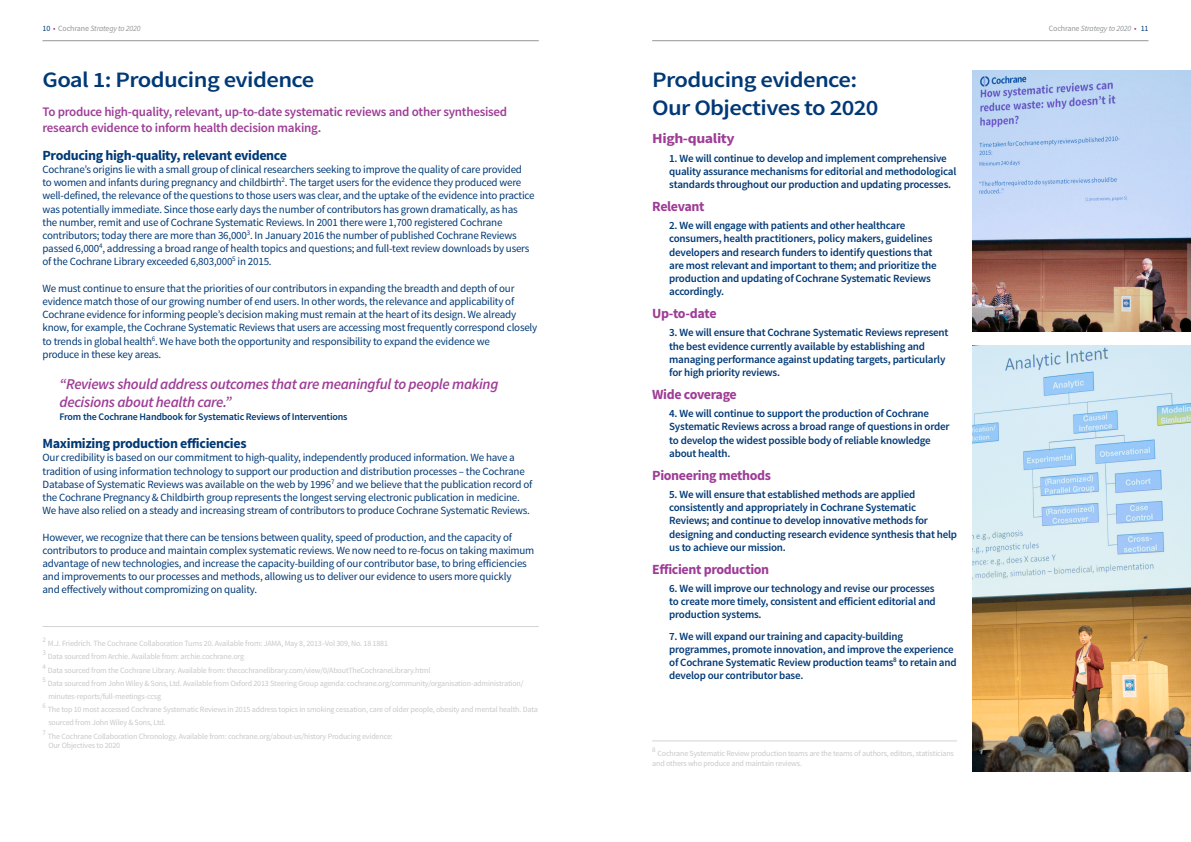
<style>
.page{position:relative;width:1191px;height:842px;background:#fff}
.page>*{position:absolute;margin:0;border:0;box-sizing:border-box;transform-origin:0 0}
.t1{font:600 22px/28px "Source Sans Pro";letter-spacing:-.025em;color:#003976;scale:1.12 1}
.t2{font:italic 600 15px/18px "Source Sans Pro";letter-spacing:-.02em;color:#9e3d96}
.t3{font:700 14px "Source Sans Pro";letter-spacing:-.025em;color:#003976}
.t4{font:700 14px "Source Sans Pro";letter-spacing:-.025em;color:#9e3d96}
.t5{font:700 14px "Source Sans Pro";letter-spacing:-.025em;color:#9e3d96;scale:1.12 1}
.t6{font:600 13px/15.6px "Source Sans Pro";letter-spacing:-.02em;color:#9e3d96}
.t7{font:11px/13.2px "Source Sans Pro";letter-spacing:-.02em;color:#003976}
.t8{font:600 11px/13.2px "Source Sans Pro";letter-spacing:-.02em;color:#003976}
.t9{font:600 10px "Source Sans Pro";letter-spacing:-.02em;color:#003976}
.t10{font:8px/13.2px "Source Sans Pro";letter-spacing:-.02em;color:#c7c8ca}
.t11{font:italic 8px "Source Sans Pro";letter-spacing:-.02em;color:#939598}
.t12{font:7px "Source Sans Pro";color:#c7c8ca}
.s1{font-style:normal;color:#003976}
.s2{font-style:normal;color:#9e3d96}
.s3{font-style:normal}
</style>
<div class="page">
<hr style="left:43px;top:41px;width:496px;height:1px;background:#939598">
<hr style="left:652px;top:41px;width:496px;height:1px;background:#939598">
<hr style="left:43px;top:626px;width:496px;height:1px;background:#c7c8ca">
<hr style="left:652px;top:740px;width:305px;height:1px;background:#c7c8ca">
<img style="left:972px;top:346px;width:219px;height:425px">
<img style="left:972px;top:71px;width:219px;height:261px">
<p class="t11" style="left:43px;top:23px;width:100px"><span class="s1">10</span> <span class="s2">•</span> <span class="s3">Cochrane</span> Strategy to 2020</p>
<p class="t11" style="left:1048px;top:23px;width:101px"><span class="s3">Cochrane</span> Strategy to 2020 <span class="s2">•</span> <span class="s1">11</span></p>
<h1 class="t1" style="left:43px;top:67px;width:244px">Goal 1: Producing evidence</h1>
<p class="t6" style="left:43px;top:104px;width:466px">To produce high-quality, relevant, up-to-date systematic reviews and other synthesised research evidence to inform health decision making.</p>
<p class="t3" style="left:43px;top:146px;width:246px">Producing high-quality, relevant evidence</p>
<p class="t7" style="left:43px;top:163px;width:493px">Cochrane’s origins lie with a small group of clinical researchers seeking to improve the quality of care provided<br>to women and infants during pregnancy and childbirth<sup>2</sup>. The target users for the evidence they produced were well-defined, the relevance of the questions to those users was clear, and the uptake of the evidence into practice was potentially immediate. Since those early days the number of contributors has grown dramatically, as has the number, remit and use of Cochrane Systematic Reviews. In 2001 there were 1,700 registered Cochrane contributors; today there are more than 36,000<sup>3</sup>. In January 2016 the number of published Cochrane Reviews passed 6,000<sup>4</sup>, addressing a broad range of health topics and questions; and full-text review downloads by users of the Cochrane Library exceeded 6,803,000<sup>5</sup> in 2015.</p>
<p class="t7" style="left:43px;top:282px;width:496px">We must continue to ensure that the priorities of our contributors in expanding the breadth and depth of our evidence match those of our growing number of end users. In other words, the relevance and applicability of Cochrane evidence for informing people’s decision making must remain at the heart of its design. We already know, for example, the Cochrane Systematic Reviews that users are accessing most frequently correspond closely to trends in global health<sup>6</sup>. We have both the opportunity and responsibility to expand the evidence we<br>produce in these key areas.</p>
<h2 class="t2" style="left:60px;top:375px;width:440px">“Reviews should address outcomes that are meaningful to people making decisions about health care.”</h2>
<p class="t9" style="left:60px;top:411px;width:289px">From the Cochrane Handbook for Systematic Reviews of Interventions</p>
<p class="t3" style="left:43px;top:435px;width:205px">Maximizing production efficiencies</p>
<p class="t7" style="left:43px;top:451px;width:491px">Our credibility is based on our commitment to high-quality, independently produced information. We have a tradition of using information technology to support our production and distribution processes – the Cochrane Database of Systematic Reviews was available on the web by 1996<sup>7</sup> and we believe that the publication record of the Cochrane Pregnancy &amp; Childbirth group represents the longest serving electronic publication in medicine.<br>We have also relied on a steady and increasing stream of contributors to produce Cochrane Systematic Reviews.</p>
<p class="t7" style="left:43px;top:531px;width:493px">However, we recognize that there can be tensions between quality, speed of production, and the capacity of contributors to produce and maintain complex systematic reviews. We now need to re-focus on taking maximum advantage of new technologies, and increase the capacity-building of our contributor base, to bring efficiencies and improvements to our processes and methods, allowing us to deliver our evidence to users more quickly<br>and effectively without compromizing on quality.</p>
<h1 class="t1" style="left:652px;top:67px;width:204px">Producing evidence:<br>Our Objectives to 2020</h1>
<p class="t5" style="left:652px;top:130px;width:75px">High-quality</p>
<p class="t8" style="left:669px;top:152px;width:289px">1. We will continue to develop and implement comprehensive quality assurance mechanisms for editorial and methodological standards throughout our production and updating processes.</p>
<p class="t4" style="left:652px;top:197px;width:54px">Relevant</p>
<p class="t8" style="left:669px;top:219px;width:269px">2. We will engage with patients and other healthcare consumers, health practitioners, policy makers, guidelines developers and research funders to identify questions that are most relevant and important to them; and prioritize the production and updating of Cochrane Systematic Reviews accordingly.</p>
<p class="t4" style="left:652px;top:305px;width:66px">Up-to-date</p>
<p class="t8" style="left:669px;top:326px;width:281px">3. We will ensure that Cochrane Systematic Reviews represent the best evidence currently available by establishing and managing performance against updating targets, particularly for high priority reviews.</p>
<p class="t4" style="left:652px;top:385px;width:86px">Wide coverage</p>
<p class="t8" style="left:669px;top:407px;width:282px">4. We will continue to support the production of Cochrane Systematic Reviews across a broad range of questions in order to develop the widest possible body of reliable knowledge about health.</p>
<p class="t4" style="left:652px;top:466px;width:120px">Pioneering methods</p>
<p class="t8" style="left:669px;top:488px;width:289px">5. We will ensure that established methods are applied consistently and appropriately in Cochrane Systematic Reviews; and continue to develop innovative methods for designing and conducting research evidence synthesis that help us to achieve our mission.</p>
<p class="t4" style="left:652px;top:560px;width:119px">Efficient production</p>
<p class="t8" style="left:669px;top:582px;width:268px;text-align:justify">6. We will improve our technology and revise our processes to create more timely, consistent and efficient editorial and production systems.</p>
<p class="t8" style="left:669px;top:630px;width:289px">7. We will expand our training and capacity-building programmes, promote innovation, and improve the experience of Cochrane Systematic Review production teams<sup>8</sup> to retain and develop our contributor base.</p>
<p class="t12" style="left:43px;top:636px;width:5px">2</p>
<p class="t10" style="left:48px;top:637px;width:342px">M.J. Friedrich. The Cochrane Collaboration Turns 20. Available from: JAMA, May 8, 2013–Vol 309, No. 18 1881</p>
<p class="t12" style="left:43px;top:649px;width:5px">3</p>
<p class="t10" style="left:48px;top:650px;width:198px">Data sourced from Archie. Available from: archie.cochrane.org</p>
<p class="t12" style="left:43px;top:662px;width:5px">4</p>
<p class="t10" style="left:48px;top:663px;width:384px">Data sourced from the Cochrane Library. Available from: thecochranelibrary.com/view/0/AboutTheCochraneLibrary.html</p>
<p class="t12" style="left:43px;top:675px;width:5px">5</p>
<p class="t10" style="left:48px;top:677px;width:477px">Data sourced from John Wiley &amp; Sons, Ltd. Available from Oxford 2013 Steering Group agenda: cochrane.org/community/organisation-administration/ minutes-reports/full-meetings-ccsg</p>
<p class="t12" style="left:43px;top:702px;width:5px">6</p>
<p class="t10" style="left:48px;top:703px;width:491px">The top 10 most accessed Cochrane Systematic Reviews in 2015 address topics in smoking cessation, care of older people, obesity and mental health. Data sourced from John Wiley &amp; Sons, Ltd.</p>
<p class="t12" style="left:43px;top:728px;width:5px">7</p>
<p class="t10" style="left:48px;top:731px;width:346px;line-height:9.6px">The Cochrane Collaboration Chronology. Available from: cochrane.org/about-us/history Producing evidence:<br>Our Objectives to 2020</p>
<p class="t12" style="left:652px;top:746px;width:5px">8</p>
<p class="t10" style="left:652px;top:749px;width:303px;line-height:9.6px;text-indent:5px">Cochrane Systematic Review production teams are the teams of authors, editors, statisticians and others who produce and maintain reviews.</p>
</div>
